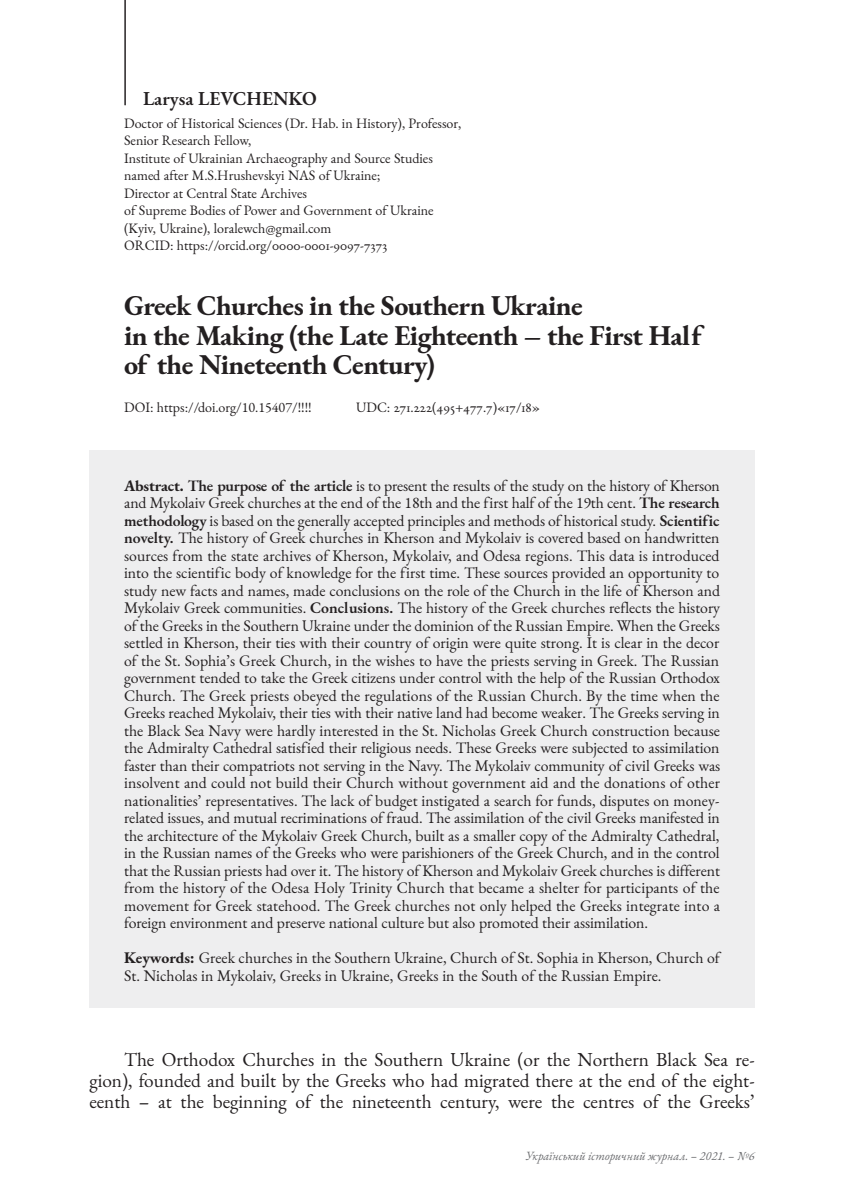
<style>
.page{position:relative;width:844px;height:1191px;background:#fff}
.page>*{position:absolute;margin:0;border:0;box-sizing:border-box;transform-origin:0 0}
.t1{font:700 28px/29.8px "EB Garamond";letter-spacing:-.02em;color:#231f20}
.t2{font:19.25px/21px "EB Garamond";color:#231f20;text-align:justify}
.t3{font:600 19.25px "EB Garamond";color:#231f20}
.t4{font:15.75px/17.5px "EB Garamond";color:#231f20;text-align:justify}
.t5{font:14px/17.5px "EB Garamond";color:#231f20}
.t6{font:italic 12.25px "EB Garamond";color:#6c6d70}
.s1{font-weight:700}
.s2{font-weight:600}
</style>
<div class="page">
<div style="left:89px;top:450px;width:665px;height:557px;background:#eeeeef"></div>
<hr style="left:125px;top:0;width:1px;height:105px;background:#231f20">
<p class="t3" style="left:143px;top:86px;width:175px">Larysa LEVCHENKO</p>
<p class="t5" style="left:124px;top:114px;width:339px">Doctor of Historical Sciences (Dr. Hab. in History), Professor, Senior Research Fellow,<br>Institute of Ukrainian Archaeography and Source Studies named after M.S.Hrushevskyi NАS of Ukraine;<br>Director at Central State Archives<br>of Supreme Bodies of Power and Government of Ukraine (Kyiv, Ukraine), loralewch@gmail.com<br>ORCID: https://orcid.org/0000-0001-9097-7373</p>
<h1 class="t1" style="left:124px;top:291px;width:579px">Greek Churches in the Southern Ukraine<br>in the Making (the Late Eighteenth – the First Half of the Nineteenth Century)</h1>
<p class="t5" style="left:124px;top:398px;width:189px">DOI: https://doi.org/10.15407/!!!!</p>
<p class="t5" style="left:356px;top:398px;width:185px">UDC: 271.222(495+477.7)«17/18»</p>
<p class="t4" style="left:124px;top:476px;width:597px"><span class="s1">Abstract.</span> <span class="s2">The purpose of the article</span> is to present the results of the study on the history of Kherson and Mykolaiv Greek churches at the end of the 18th and the first half of the 19th cent. <span class="s2">The research methodology</span> is based on the generally accepted principles and methods of historical study. <span class="s2">Scientific novelty.</span> The history of Greek churches in Kherson and Mykolaiv is covered based on handwritten sources from the state archives of Kherson, Mykolaiv, and Odesa regions. This data is introduced into the scientific body of knowledge for the first time. These sources provided an opportunity to study new facts and names, made conclusions on the role of the Church in the life of Kherson and Mykolaiv Greek communities. <span class="s2">Conclusions.</span> The history of the Greek churches reflects the history of the Greeks in the Southern Ukraine under the dominion of the Russian Empire. When the Greeks settled in Kherson, their ties with their country of origin were quite strong. It is clear in the decor of the St. Sophia’s Greek Church, in the wishes to have the priests serving in Greek. The Russian government tended to take the Greek citizens under control with the help of the Russian Orthodox Church. The Greek priests obeyed the regulations of the Russian Church. By the time when the Greeks reached Mykolaiv, their ties with their native land had become weaker. The Greeks serving in the Black Sea Navy were hardly interested in the St. Nicholas Greek Church construction because the Admiralty Cathedral satisfied their religious needs. These Greeks were subjected to assimilation faster than their compatriots not serving in the Navy. The Mykolaiv community of civil Greeks was insolvent and could not build their Church without government aid and the donations of other nationalities’ representatives. The lack of budget instigated a search for funds, disputes on money&shy;related issues, and mutual recriminations of fraud. The assimilation of the civil Greeks manifested in the architecture of the Mykolaiv Greek Church, built as a smaller copy of the Admiralty Cathedral, in the Russian names of the Greeks who were parishioners of the Greek Church, and in the control that the Russian priests had over it. The history of Kherson and Mykolaiv Greek churches is different from the history of the Odesa Holy Trinity Church that became a shelter for participants of the movement for Greek statehood. The Greek churches not only helped the Greeks integrate into a foreign environment and preserve national culture but also promoted their assimilation.</p>
<p class="t4" style="left:124px;top:949px;width:597px"><span class="s1">Keywords:</span> Greek churches in the Southern Ukraine, Church of St. Sophia in Kherson, Church of<br>St. Nicholas in Mykolaiv, Greeks in Ukraine, Greeks in the South of the Russian Empire.</p>
<p class="t2" style="left:89px;top:1048px;width:666px;text-indent:35px">The Orthodox Churches in the Southern Ukraine (or the Northern Black Sea re&shy;gion), founded and built by the Greeks who had migrated there at the end of the eight&shy;eenth – at the beginning of the nineteenth century, were the centres of the Greeks’</p>
<p class="t6" style="left:525px;top:1148px;width:230px">Український історичний журнал. – 2021. – №6</p>
</div>
